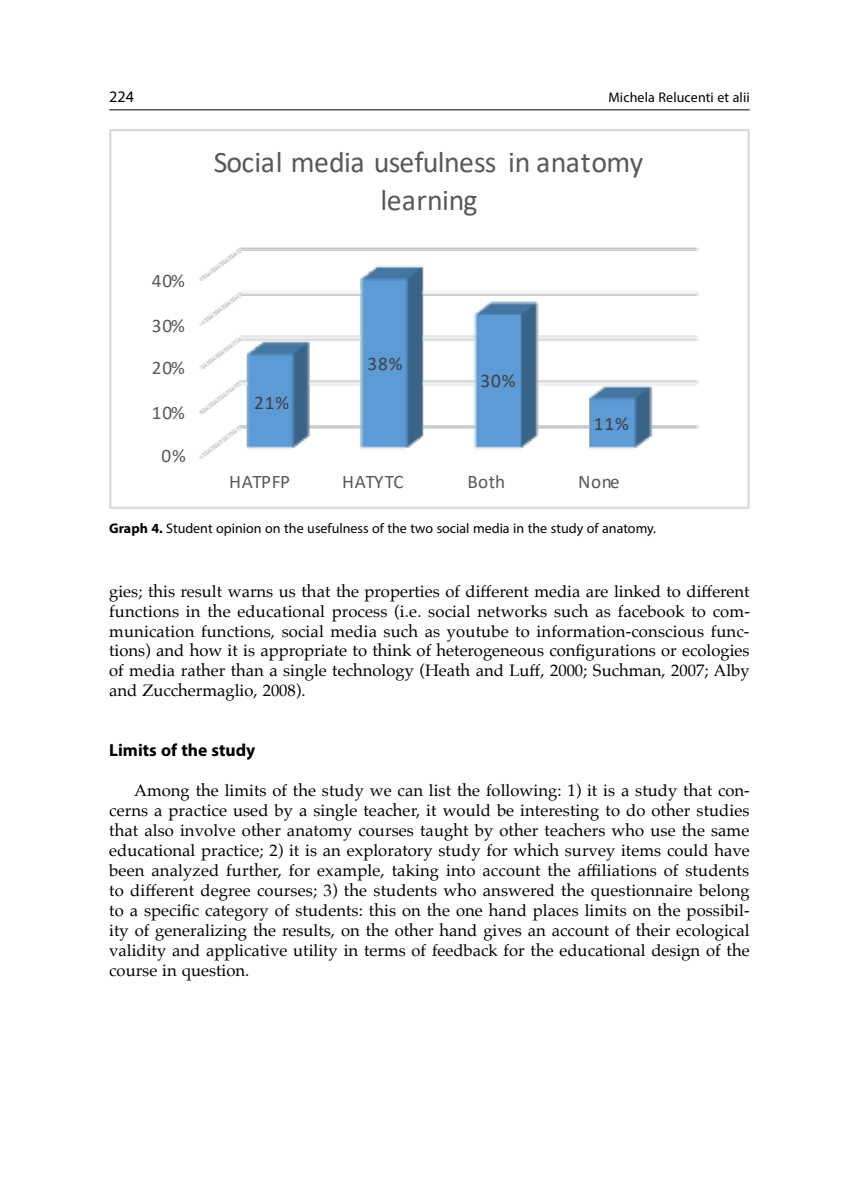
<style>
.page{position:relative;width:844px;height:1191px;background:#fff}
.page>*{position:absolute;margin:0;border:0;box-sizing:border-box;transform-origin:0 0}
.t1{font:29.93px/38.3px "Calibri";letter-spacing:-.015em;color:#595959;text-align:center}
.t2{font:19.25px "Calibri";letter-spacing:.025em;color:#595959}
.t3{font:19.25px "Calibri";letter-spacing:.05em;color:#404040}
.t4{font:700 17.5px "Myriad Pro";color:#000}
.t5{font:16.62px/19.9px "Palatino";color:#000;text-align:justify}
.t6{font:16.1px "Myriad Pro";color:#000}
.t7{font:14px "Myriad Pro";color:#000}
.s1{font-weight:700}
</style>
<div class="page">
<hr style="left:109px;top:109px;width:640px;height:1px;background:#000">
<img style="left:199px;top:247px;width:500px;height:212px">
<div style="left:109px;top:129px;width:640px;height:380px;border:2px solid #d8d8d8"></div>
<p class="t6" style="left:109px;top:86px;width:26px">224</p>
<p class="t7" style="left:608px;top:88px;width:143px">Michela Relucenti et alii</p>
<p class="t2" style="left:152px;top:267px;width:34px">40%</p>
<p class="t2" style="left:152px;top:312px;width:34px">30%</p>
<p class="t2" style="left:152px;top:355px;width:34px">20%</p>
<p class="t2" style="left:152px;top:399px;width:34px">10%</p>
<p class="t2" style="left:161px;top:442px;width:26px">0%</p>
<h1 class="t1" style="left:214px;top:142px;width:431px">Social media usefulness in anatomy learning</h1>
<p class="t3" style="left:254px;top:389px;width:37px">21%</p>
<p class="t3" style="left:367px;top:350px;width:37px">38%</p>
<p class="t3" style="left:480px;top:367px;width:37px">30%</p>
<p class="t3" style="left:593px;top:410px;width:37px">11%</p>
<p class="t2" style="left:229px;top:468px;width:63px">HATPFP</p>
<p class="t2" style="left:342px;top:468px;width:63px">HATYTC</p>
<p class="t2" style="left:467px;top:468px;width:39px">Both</p>
<p class="t2" style="left:578px;top:468px;width:43px">None</p>
<p class="t7" style="left:109px;top:520px;width:548px"><span class="s1">Graph 4.</span> Student opinion on the usefulness of the two social media in the study of anatomy.</p>
<p class="t5" style="left:109px;top:581px;width:642px">gies; this result warns us that the properties of different media are linked to different functions in the educational process (i.e. social networks such as facebook to com&shy;munication functions, social media such as youtube to information-conscious func&shy;tions) and how it is appropriate to think of heterogeneous configurations or ecologies of media rather than a single technology (Heath and Luff, 2000; Suchman, 2007; Alby and Zucchermaglio, 2008).</p>
<p class="t4" style="left:109px;top:739px;width:148px">Limits of the study</p>
<p class="t5" style="left:109px;top:780px;width:642px;text-indent:25px">Among the limits of the study we can list the following: 1) it is a study that con&shy;cerns a practice used by a single teacher, it would be interesting to do other studies that also involve other anatomy courses taught by other teachers who use the same educational practice; 2) it is an exploratory study for which survey items could have been analyzed further, for example, taking into account the affiliations of students to different degree courses; 3) the students who answered the questionnaire belong to a specific category of students: this on the one hand places limits on the possibil&shy;ity of generalizing the results, on the other hand gives an account of their ecological validity and applicative utility in terms of feedback for the educational design of the course in question.</p>
</div>
